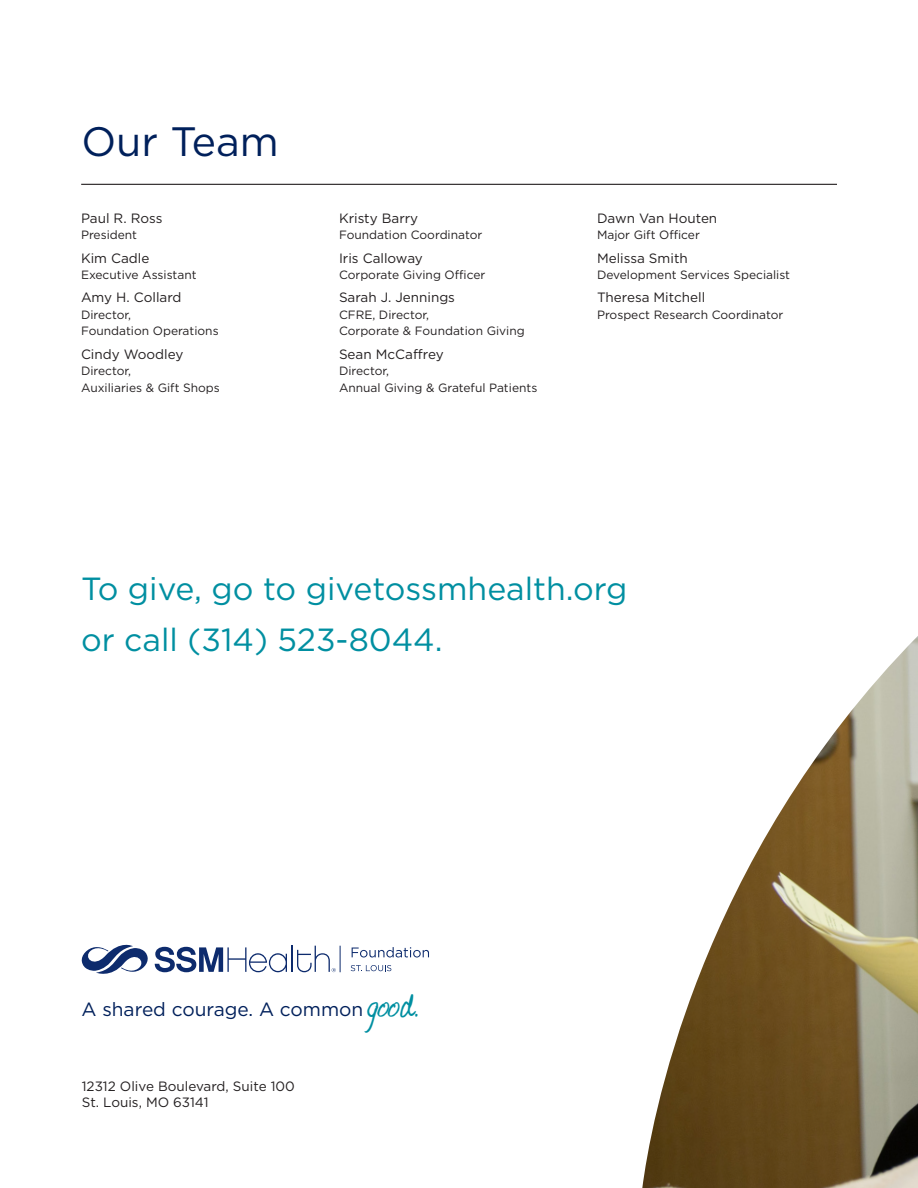
<style>
.page{position:relative;width:918px;height:1188px;background:#fff}
.page>*{position:absolute;margin:0;border:0;box-sizing:border-box;transform-origin:0 0}
.t1{font:46.65px "Journal";color:#008fa1}
.Header_with_Bar{font:41.1px "Gotham";color:#00205b}
.Header_with_Bar-2{font:32.1px "Gotham";color:#008fa1}
.t2{font:19.05px "Gotham";color:#00205b}
.List_paragraphs{font:13.5px "Gotham";color:#231f20}
.List_paragraphs-2{font:12px "Gotham";color:#231f20}
</style>
<div class="page">
<hr style="left:81px;top:184px;width:756px;height:1px;background:#231f20">
<svg style="left:352px;top:947px;width:77px;height:11px"></svg>
<svg style="left:351px;top:965px;width:40px;height:6px"></svg>
<svg style="left:155px;top:947px;width:132px;height:25px"></svg>
<hr style="left:291px;top:946px;width:2px;height:26px;background:#0d2b6d">
<svg style="left:82px;top:945px;width:66px;height:29px"></svg>
<svg style="left:297px;top:946px;width:44px;height:26px"></svg>
<img style="left:642px;top:636px;width:276px;height:552px">
<p class="Header_with_Bar" style="left:81px;top:119px;width:199px">Our Team</p>
<p class="List_paragraphs" style="left:81px;top:211px;width:83px">Paul R. Ross</p>
<p class="List_paragraphs-2" style="left:81px;top:229px;width:58px">President</p>
<p class="List_paragraphs" style="left:81px;top:250px;width:70px">Kim Cadle</p>
<p class="List_paragraphs-2" style="left:81px;top:268px;width:117px">Executive Assistant</p>
<p class="List_paragraphs" style="left:81px;top:290px;width:102px">Amy H. Collard</p>
<p class="List_paragraphs-2" style="left:81px;top:308px;width:52px">Director,</p>
<p class="List_paragraphs-2" style="left:81px;top:325px;width:139px">Foundation Operations</p>
<p class="List_paragraphs" style="left:81px;top:346px;width:104px">Cindy Woodley</p>
<p class="List_paragraphs-2" style="left:81px;top:364px;width:52px">Director,</p>
<p class="List_paragraphs-2" style="left:81px;top:381px;width:140px">Auxiliaries &amp; Gift Shops</p>
<p class="List_paragraphs" style="left:339px;top:211px;width:81px">Kristy Barry</p>
<p class="List_paragraphs-2" style="left:339px;top:229px;width:145px">Foundation Coordinator</p>
<p class="List_paragraphs" style="left:339px;top:250px;width:85px">Iris Calloway</p>
<p class="List_paragraphs-2" style="left:339px;top:268px;width:148px">Corporate Giving Officer</p>
<p class="List_paragraphs" style="left:339px;top:290px;width:118px">Sarah J. Jennings</p>
<p class="List_paragraphs-2" style="left:339px;top:308px;width:92px">CFRE, Director,</p>
<p class="List_paragraphs-2" style="left:339px;top:325px;width:187px">Corporate &amp; Foundation Giving</p>
<p class="List_paragraphs" style="left:339px;top:346px;width:106px">Sean McCaffrey</p>
<p class="List_paragraphs-2" style="left:339px;top:364px;width:52px">Director,</p>
<p class="List_paragraphs-2" style="left:339px;top:381px;width:200px">Annual Giving &amp; Grateful Patients</p>
<p class="List_paragraphs" style="left:597px;top:211px;width:122px">Dawn Van Houten</p>
<p class="List_paragraphs-2" style="left:597px;top:229px;width:104px">Major Gift Officer</p>
<p class="List_paragraphs" style="left:597px;top:250px;width:92px">Melissa Smith</p>
<p class="List_paragraphs-2" style="left:597px;top:268px;width:195px">Development Services Specialist</p>
<p class="List_paragraphs" style="left:597px;top:290px;width:110px">Theresa Mitchell</p>
<p class="List_paragraphs-2" style="left:597px;top:308px;width:188px">Prospect Research Coordinator</p>
<p class="Header_with_Bar-2" style="left:81px;top:570px;width:548px">To give, go to givetossmhealth.org</p>
<p class="Header_with_Bar-2" style="left:81px;top:621px;width:363px">or call (314) 523-8044.</p>
<p class="t2" style="left:82px;top:999px;width:283px">A shared courage. A common</p>
<p class="t1" style="left:369px;top:971px;width:54px">good.</p>
<p class="List_paragraphs" style="left:82px;top:1079px;width:215px">12312 Olive Boulevard, Suite 100</p>
<p class="List_paragraphs" style="left:82px;top:1095px;width:128px">St. Louis, MO 63141</p>
</div>
